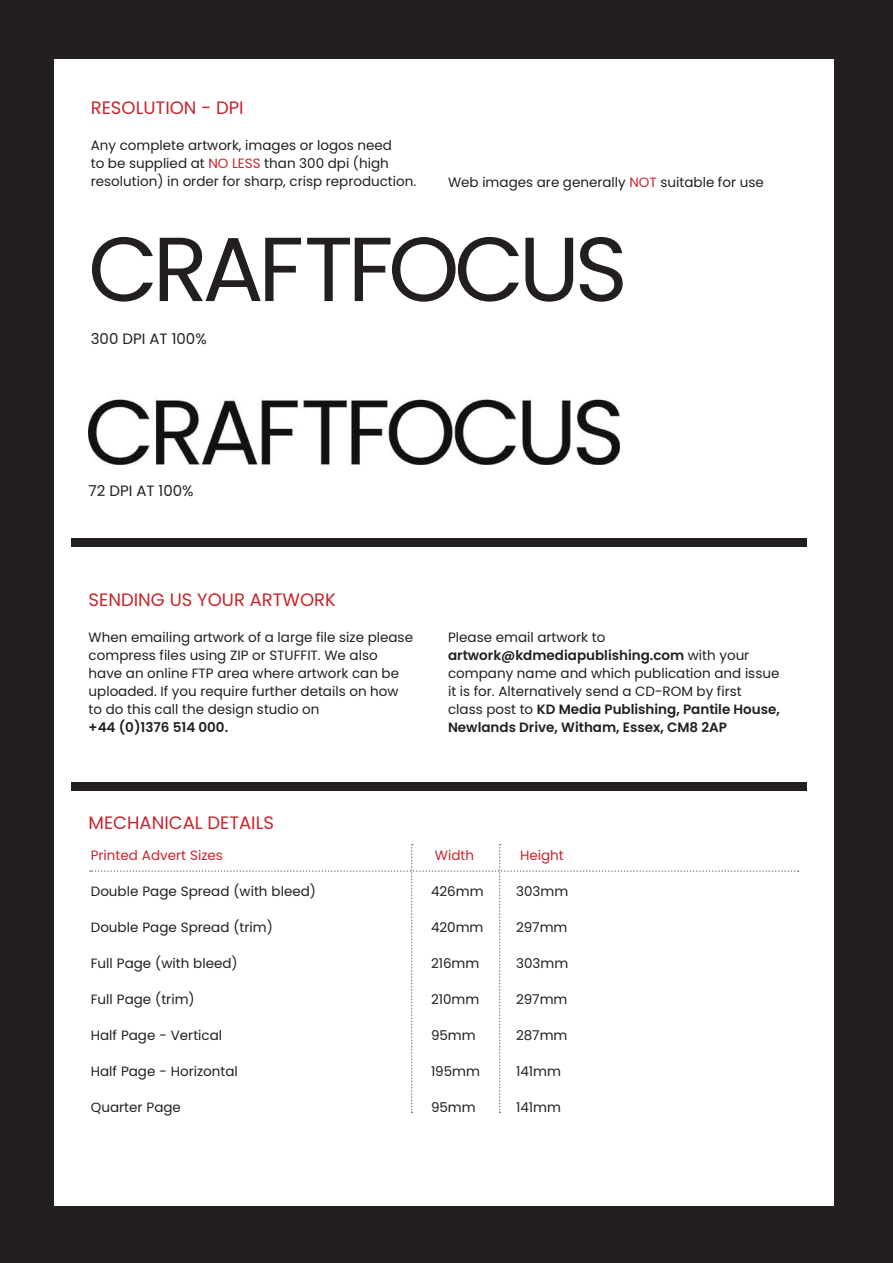
<style>
.page{position:relative;width:893px;height:1263px;background:#231f20}
.page>*{position:absolute;margin:0;border:0;box-sizing:border-box;transform-origin:0 0}
.t1{font:18px "Poppins";color:#c8242b}
.t2{font:15px "Poppins";color:#231f20}
.t3{font:13.5px/18px "Poppins";color:#231f20}
.t4{font:13.5px "Poppins";color:#c8242b}
.t5{font:600 13.5px "Poppins";color:#231f20}
.s1{color:#c8242b}
.s2{font-weight:600}
</style>
<div class="page">
<div style="left:55px;top:60px;width:779px;height:1145px;background:#fff"></div>
<div style="left:71px;top:539px;width:736px;height:8px;background:#231f20"></div>
<svg style="left:92px;top:237px;width:61px;height:65px"></svg>
<svg style="left:160px;top:238px;width:141px;height:63px"></svg>
<svg style="left:307px;top:237px;width:212px;height:65px"></svg>
<svg style="left:525px;top:238px;width:48px;height:64px"></svg>
<svg style="left:580px;top:237px;width:43px;height:65px"></svg>
<img style="left:89px;top:396px;width:530px;height:69px">
<div style="left:71px;top:782px;width:736px;height:9px;background:#231f20"></div>
<svg style="left:90px;top:844px;width:709px;height:269px"></svg>
<h1 class="t1" style="left:91px;top:97px;width:154px">RESOLUTION - DPI</h1>
<p class="t3" style="left:91px;top:136px;width:327px">Any complete artwork, images or logos need<br>to be supplied at <span class="s1">NO LESS</span> than 300 dpi (high resolution) in order for sharp, crisp reproduction.</p>
<p class="t3" style="left:448px;top:173px;width:317px">Web images are generally <span class="s1">NOT</span> suitable for use</p>
<p class="t2" style="left:91px;top:330px;width:117px">300 DPI AT 100%</p>
<p class="t2" style="left:89px;top:482px;width:107px">72 DPI AT 100%</p>
<h1 class="t1" style="left:89px;top:589px;width:249px">SENDING US YOUR ARTWORK</h1>
<p class="t3" style="left:89px;top:628px;width:326px">When emailing artwork of a large file size please compress files using ZIP or STUFFIT. We also have an online FTP area where artwork can be uploaded. If you require further details on how to do this call the design studio on</p>
<p class="t5" style="left:89px;top:719px;width:141px">+44 (0)1376 514 000.</p>
<p class="t3" style="left:448px;top:628px;width:333px">Please email artwork to <span class="s2">artwork@kdmediapublishing.com</span> with your company name and which publication and issue it is for. Alternatively send a CD-ROM by first<br>class post to <span class="s2">KD Media Publishing, Pantile House, Newlands Drive, Witham, Essex, CM8 2AP</span></p>
<h1 class="t1" style="left:89px;top:812px;width:187px">MECHANICAL DETAILS</h1>
<p class="t4" style="left:91px;top:847px;width:134px">Printed Advert Sizes</p>
<p class="t4" style="left:435px;top:847px;width:41px">Width</p>
<p class="t4" style="left:520px;top:847px;width:45px">Height</p>
<p class="t3" style="left:91px;top:882px;width:227px">Double Page Spread (with bleed)</p>
<p class="t3" style="left:431px;top:882px;width:54px">426mm</p>
<p class="t3" style="left:516px;top:882px;width:54px">303mm</p>
<p class="t3" style="left:91px;top:918px;width:184px">Double Page Spread (trim)</p>
<p class="t3" style="left:431px;top:918px;width:54px">420mm</p>
<p class="t3" style="left:516px;top:918px;width:53px">297mm</p>
<p class="t3" style="left:91px;top:954px;width:148px">Full Page (with bleed)</p>
<p class="t3" style="left:431px;top:954px;width:50px">216mm</p>
<p class="t3" style="left:516px;top:954px;width:54px">303mm</p>
<p class="t3" style="left:91px;top:990px;width:105px">Full Page (trim)</p>
<p class="t3" style="left:431px;top:990px;width:50px">210mm</p>
<p class="t3" style="left:516px;top:990px;width:53px">297mm</p>
<p class="t3" style="left:91px;top:1026px;width:133px">Half Page - Vertical</p>
<p class="t3" style="left:431px;top:1026px;width:46px">95mm</p>
<p class="t3" style="left:516px;top:1026px;width:53px">287mm</p>
<p class="t3" style="left:91px;top:1062px;width:149px">Half Page - Horizontal</p>
<p class="t3" style="left:431px;top:1062px;width:51px">195mm</p>
<p class="t3" style="left:516px;top:1062px;width:46px">141mm</p>
<p class="t3" style="left:91px;top:1098px;width:92px">Quarter Page</p>
<p class="t3" style="left:431px;top:1098px;width:46px">95mm</p>
<p class="t3" style="left:516px;top:1098px;width:46px">141mm</p>
</div>
